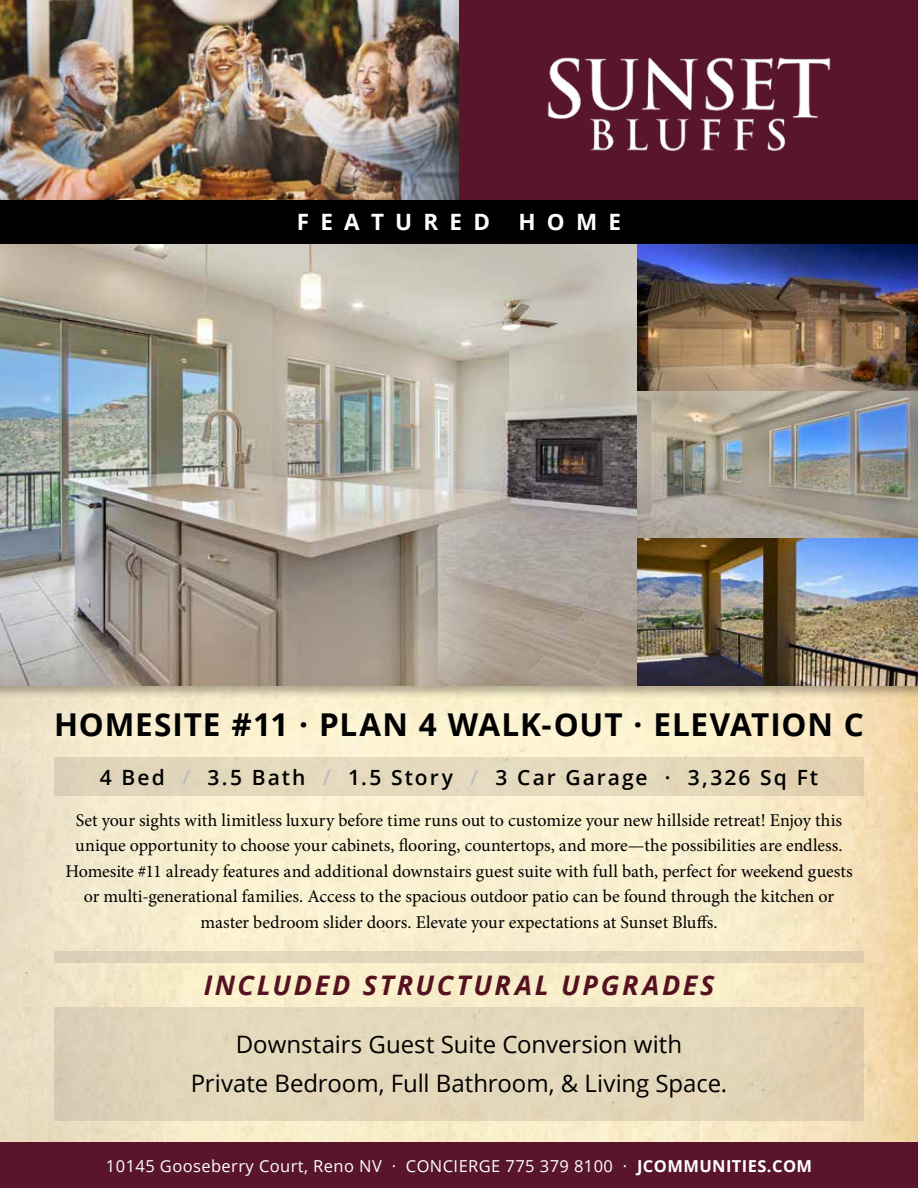
<style>
.page{position:relative;width:918px;height:1188px;background:#fff}
.page>*{position:absolute;margin:0;border:0;box-sizing:border-box;transform-origin:0 0}
.t1{font:700 31.5px "Open Sans";letter-spacing:.025em;color:#000}
.t2{font:italic 700 27px "Open Sans";letter-spacing:.1em;color:#591329}
.t3{font:24px/39px "Open Sans";letter-spacing:-.005em;color:#000;text-align:center}
.t4{font:700 22.5px "Open Sans";letter-spacing:.5em;color:#fff}
.t5{font:600 21px "Open Sans";letter-spacing:.095em;color:#000}
.t6{font:18px/25.5px "Minion Pro";letter-spacing:-.005em;color:#000;text-align:center}
.t7{font:16.5px "Open Sans";letter-spacing:.025em;color:#fff}
.s1{color:#bcbec0}
.s2{font-weight:700}
</style>
<div class="page">
<img style="left:0;top:699px;width:918px;height:444px">
<div style="left:0;top:451px;width:918px;height:248px;background:#000;opacity:.3"></div>
<img style="left:636px;top:244px;width:282px;height:441px">
<img style="left:0;top:244px;width:636px;height:441px">
<img style="left:0;top:0;width:459px;height:201px">
<div style="left:459px;top:0;width:459px;height:213px;background:#591529"></div>
<div style="left:54px;top:757px;width:810px;height:39px;background:#e4d8bc"></div>
<div style="left:0;top:201px;width:918px;height:43px;background:#000"></div>
<div style="left:0;top:1143px;width:918px;height:45px;background:#591529"></div>
<img style="left:547px;top:57px;width:284px;height:94px">
<div style="left:54px;top:951px;width:810px;height:169px;background:#e2d6ba"></div>
<img style="left:40px;top:964px;width:838px;height:43px">
<p class="t4" style="left:297px;top:206px;width:195px">FEATURED</p>
<p class="t4" style="left:519px;top:206px;width:104px">HOME</p>
<h1 class="t1" style="left:54px;top:703px;width:812px">HOMESITE #11 · PLAN 4 WALK-OUT · ELEVATION C</h1>
<p class="t5" style="left:100px;top:763px;width:720px">4 Bed <span class="s1">/</span> 3.5 Bath <span class="s1">/</span> 1.5 Story <span class="s1">/</span> 3 Car Garage · 3,326 Sq Ft</p>
<p class="t6" style="left:65px;top:807px;width:789px">Set your sights with limitless luxury before time runs out to customize your new hillside retreat! Enjoy this unique opportunity to choose your cabinets, flooring, countertops, and more—the possibilities are endless.<br>Homesite #11 already features and additional downstairs guest suite with full bath, perfect for weekend guests or multi-generational families. Access to the spacious outdoor patio can be found through the kitchen or master bedroom slider doors. Elevate your expectations at Sunset Bluffs.</p>
<h2 class="t2" style="left:203px;top:967px;width:513px">INCLUDED STRUCTURAL UPGRADES</h2>
<h3 class="t3" style="left:191px;top:1024px;width:538px">Downstairs Guest Suite Conversion with<br>Private Bedroom, Full Bathroom, &amp; Living Space.</h3>
<p class="t7" style="left:106px;top:1154px;width:708px">10145 Gooseberry Court, Reno NV · CONCIERGE 775 379 8100 · <span class="s2">JCOMMUNITIES.COM</span></p>
</div>
